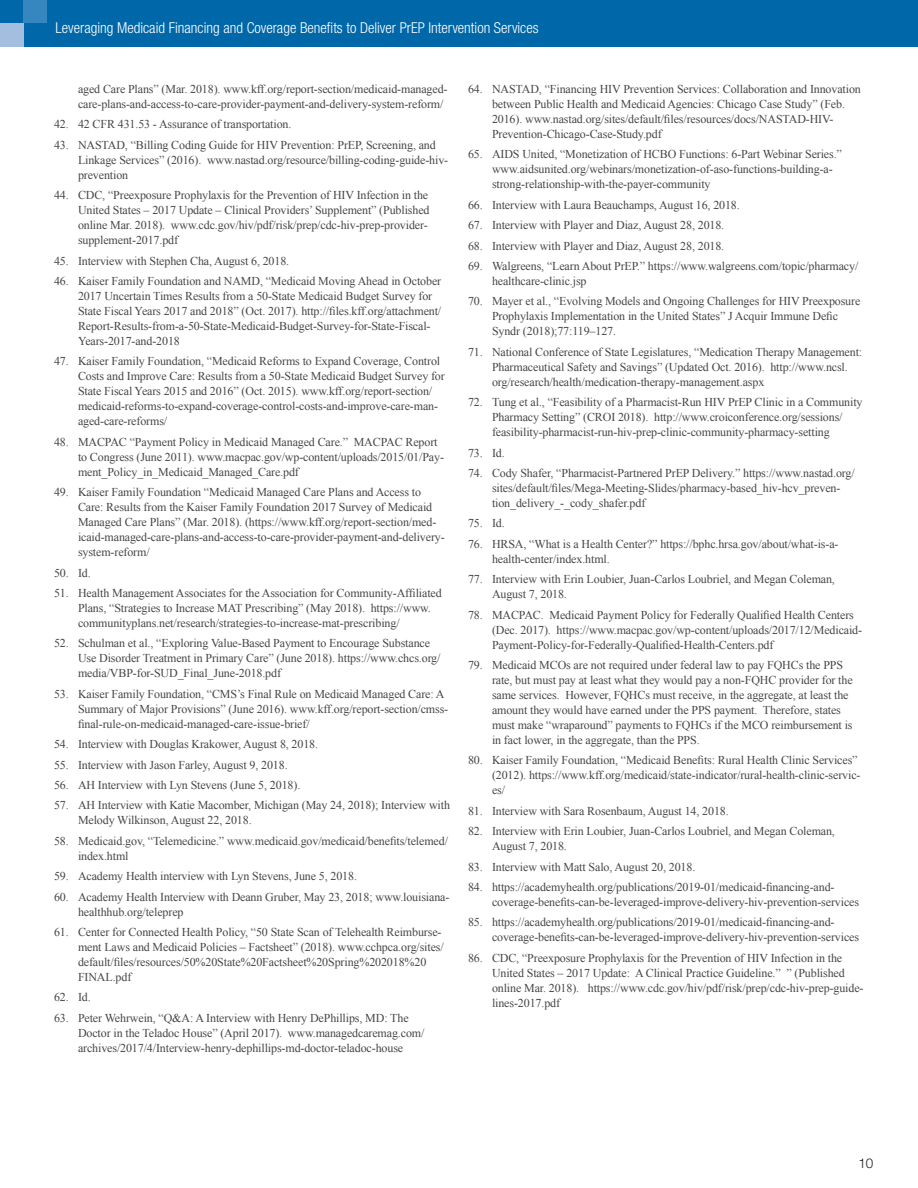
<style>
.page{position:relative;width:918px;height:1188px;background:#fff}
.page>*{position:absolute;margin:0;border:0;box-sizing:border-box;transform-origin:0 0}
.t1{font:300 condensed 15px "Helvetica Neue LT Std";color:#fff}
.t2{font:300 13.5px "Helvetica Neue LT Std";color:#231f20}
.t3{font:12px/15px "Times New Roman";letter-spacing:-.01em;color:#454647}
</style>
<div class="page">
<div style="left:0;top:0;width:918px;height:47px;background:#0068a9"></div>
<div style="left:0;top:23px;width:24px;height:24px;background:#a3bede"></div>
<div style="left:24px;top:0;width:23px;height:23px;background:#3687bf"></div>
<p class="t1" style="left:56px;top:19px;width:485px">Leveraging Medicaid Financing and Coverage Benefits to Deliver PrEP Intervention Services</p>
<p class="t3" style="left:78px;top:81px;width:371px">aged Care Plans” (Mar. 2018). www.kff.org/report-section/medicaid-managed&shy;care-plans-and-access-to-care-provider-payment-and-delivery-system-reform/</p>
<p class="t3" style="left:54px;top:117px;width:239px">42. 42 CFR 431.53 - Assurance of transportation.</p>
<p class="t3" style="left:78px;top:137px;width:372px;text-indent:-24px">43. NASTAD, “Billing Coding Guide for HIV Prevention: PrEP, Screening, and<br>Linkage Services” (2016). www.nastad.org/resource/billing-coding-guide-hiv&shy;prevention</p>
<p class="t3" style="left:78px;top:187px;width:353px;text-indent:-24px">44. CDC, “Preexposure Prophylaxis for the Prevention of HIV Infection in the United States – 2017 Update – Clinical Providers’ Supplement” (Published online Mar. 2018). www.cdc.gov/hiv/pdf/risk/prep/cdc-hiv-prep-provider&shy;supplement-2017.pdf</p>
<p class="t3" style="left:54px;top:253px;width:237px">45. Interview with Stephen Cha, August 6, 2018.</p>
<p class="t3" style="left:78px;top:273px;width:365px;text-indent:-24px">46. Kaiser Family Foundation and NAMD, “Medicaid Moving Ahead in October 2017 Uncertain Times Results from a 50-State Medicaid Budget Survey for State Fiscal Years 2017 and 2018” (Oct. 2017). http://files.kff.org/attachment/ Report-Results-from-a-50-State-Medicaid-Budget-Survey-for-State-Fiscal-Years-2017-and-2018</p>
<p class="t3" style="left:78px;top:354px;width:368px;text-indent:-24px">47. Kaiser Family Foundation, “Medicaid Reforms to Expand Coverage, Control Costs and Improve Care: Results from a 50-State Medicaid Budget Survey for State Fiscal Years 2015 and 2016” (Oct. 2015). www.kff.org/report-section/ medicaid-reforms-to-expand-coverage-control-costs-and-improve-care-man&shy;aged-care-reforms/</p>
<p class="t3" style="left:78px;top:434px;width:368px;text-indent:-24px">48. MACPAC “Payment Policy in Medicaid Managed Care.” MACPAC Report to Congress (June 2011). www.macpac.gov/wp-content/uploads/2015/01/Pay&shy;ment_Policy_in_Medicaid_Managed_Care.pdf</p>
<p class="t3" style="left:78px;top:484px;width:368px;text-indent:-24px">49. Kaiser Family Foundation “Medicaid Managed Care Plans and Access to Care: Results from the Kaiser Family Foundation 2017 Survey of Medicaid Managed Care Plans” (Mar. 2018). (https://www.kff.org/report-section/med&shy;icaid-managed-care-plans-and-access-to-care-provider-payment-and-delivery&shy;system-reform/</p>
<p class="t3" style="left:54px;top:565px;width:38px">50. Id.</p>
<p class="t3" style="left:78px;top:585px;width:365px;text-indent:-24px">51. Health Management Associates for the Association for Community-Affiliated<br>Plans, “Strategies to Increase MAT Prescribing” (May 2018). https://www. communityplans.net/research/strategies-to-increase-mat-prescribing/</p>
<p class="t3" style="left:78px;top:636px;width:364px;text-indent:-24px">52. Schulman et al., “Exploring Value-Based Payment to Encourage Substance<br>Use Disorder Treatment in Primary Care” (June 2018). https://www.chcs.org/ media/VBP-for-SUD_Final_June-2018.pdf</p>
<p class="t3" style="left:78px;top:686px;width:372px;text-indent:-24px">53. Kaiser Family Foundation, “CMS’s Final Rule on Medicaid Managed Care: A<br>Summary of Major Provisions” (June 2016). www.kff.org/report-section/cmss&shy;final-rule-on-medicaid-managed-care-issue-brief/</p>
<p class="t3" style="left:54px;top:736px;width:266px">54. Interview with Douglas Krakower, August 8, 2018.</p>
<p class="t3" style="left:54px;top:757px;width:235px">55. Interview with Jason Farley, August 9, 2018.</p>
<p class="t3" style="left:54px;top:777px;width:248px">56. AH Interview with Lyn Stevens (June 5, 2018).</p>
<p class="t3" style="left:78px;top:798px;width:374px;text-indent:-24px">57. AH Interview with Katie Macomber, Michigan (May 24, 2018); Interview with<br>Melody Wilkinson, August 22, 2018.</p>
<p class="t3" style="left:78px;top:833px;width:372px;text-indent:-24px">58. Medicaid.gov, “Telemedicine.” www.medicaid.gov/medicaid/benefits/telemed/ index.html</p>
<p class="t3" style="left:54px;top:868px;width:305px">59. Academy Health interview with Lyn Stevens, June 5, 2018.</p>
<p class="t3" style="left:78px;top:889px;width:373px;text-indent:-24px">60. Academy Health Interview with Deann Gruber, May 23, 2018; www.louisiana&shy;healthhub.org/teleprep</p>
<p class="t3" style="left:78px;top:924px;width:367px;text-indent:-24px">61. Center for Connected Health Policy, “50 State Scan of Telehealth Reimburse&shy;ment Laws and Medicaid Policies – Factsheet” (2018). www.cchpca.org/sites/ default/files/resources/50%20State%20Factsheet%20Spring%202018%20<br>FINAL.pdf</p>
<p class="t3" style="left:54px;top:990px;width:38px">62. Id.</p>
<p class="t3" style="left:78px;top:1010px;width:348px;text-indent:-24px">63. Peter Wehrwein, “Q&amp;A: A Interview with Henry DePhillips, MD: The<br>Doctor in the Teladoc House” (April 2017). www.managedcaremag.com/ archives/2017/4/Interview-henry-dephillips-md-doctor-teladoc-house</p>
<p class="t3" style="left:492px;top:81px;width:370px;text-indent:-24px">64. NASTAD, “Financing HIV Prevention Services: Collaboration and Innovation between Public Health and Medicaid Agencies: Chicago Case Study” (Feb.<br>2016). www.nastad.org/sites/default/files/resources/docs/NASTAD-HIV-Prevention-Chicago-Case-Study.pdf</p>
<p class="t3" style="left:492px;top:147px;width:351px;text-indent:-24px">65. AIDS United, “Monetization of HCBO Functions: 6-Part Webinar Series.” www.aidsunited.org/webinars/monetization-of-aso-functions-building-a&shy;strong-relationship-with-the-payer-community</p>
<p class="t3" style="left:468px;top:197px;width:273px">66. Interview with Laura Beauchamps, August 16, 2018.</p>
<p class="t3" style="left:468px;top:217px;width:258px">67. Interview with Player and Diaz, August 28, 2018.</p>
<p class="t3" style="left:468px;top:238px;width:258px">68. Interview with Player and Diaz, August 28, 2018.</p>
<p class="t3" style="left:492px;top:258px;width:368px;text-indent:-24px">69. Walgreens, “Learn About PrEP.” https://www.walgreens.com/topic/pharmacy/ healthcare-clinic.jsp</p>
<p class="t3" style="left:492px;top:294px;width:370px;text-indent:-24px">70. Mayer et al., “Evolving Models and Ongoing Challenges for HIV Preexposure<br>Prophylaxis Implementation in the United States” J Acquir Immune Defic<br>Syndr (2018);77:119–127.</p>
<p class="t3" style="left:492px;top:344px;width:372px;text-indent:-24px">71. National Conference of State Legislatures, “Medication Therapy Management:<br>Pharmaceutical Safety and Savings” (Updated Oct. 2016). http://www.ncsl. org/research/health/medication-therapy-management.aspx</p>
<p class="t3" style="left:492px;top:394px;width:372px;text-indent:-24px">72. Tung et al., “Feasibility of a Pharmacist-Run HIV PrEP Clinic in a Community<br>Pharmacy Setting” (CROI 2018). http://www.croiconference.org/sessions/ feasibility-pharmacist-run-hiv-prep-clinic-community-pharmacy-setting</p>
<p class="t3" style="left:468px;top:445px;width:38px">73. Id.</p>
<p class="t3" style="left:492px;top:465px;width:364px;text-indent:-24px">74. Cody Shafer, “Pharmacist-Partnered PrEP Delivery.” https://www.nastad.org/ sites/default/files/Mega-Meeting-Slides/pharmacy-based_hiv-hcv_preven&shy;tion_delivery_-_cody_shafer.pdf</p>
<p class="t3" style="left:468px;top:516px;width:38px">75. Id.</p>
<p class="t3" style="left:492px;top:536px;width:348px;text-indent:-24px">76. HRSA, “What is a Health Center?” https://bphc.hrsa.gov/about/what-is-a&shy;health-center/index.html.</p>
<p class="t3" style="left:492px;top:571px;width:344px;text-indent:-24px">77. Interview with Erin Loubier, Juan-Carlos Loubriel, and Megan Coleman,<br>August 7, 2018.</p>
<p class="t3" style="left:492px;top:607px;width:372px;text-indent:-24px">78. MACPAC. Medicaid Payment Policy for Federally Qualified Health Centers (Dec. 2017). https://www.macpac.gov/wp-content/uploads/2017/12/Medicaid-<br>Payment-Policy-for-Federally-Qualified-Health-Centers.pdf</p>
<p class="t3" style="left:492px;top:657px;width:362px;text-indent:-24px">79. Medicaid MCOs are not required under federal law to pay FQHCs the PPS rate, but must pay at least what they would pay a non-FQHC provider for the same services. However, FQHCs must receive, in the aggregate, at least the amount they would have earned under the PPS payment. Therefore, states must make “wraparound” payments to FQHCs if the MCO reimbursement is in fact lower, in the aggregate, than the PPS.</p>
<p class="t3" style="left:492px;top:753px;width:370px;text-indent:-24px">80. Kaiser Family Foundation, “Medicaid Benefits: Rural Health Clinic Services” (2012). https://www.kff.org/medicaid/state-indicator/rural-health-clinic-servic&shy;es/</p>
<p class="t3" style="left:468px;top:803px;width:262px">81. Interview with Sara Rosenbaum, August 14, 2018.</p>
<p class="t3" style="left:492px;top:823px;width:344px;text-indent:-24px">82. Interview with Erin Loubier, Juan-Carlos Loubriel, and Megan Coleman,<br>August 7, 2018.</p>
<p class="t3" style="left:468px;top:859px;width:229px">83. Interview with Matt Salo, August 20, 2018.</p>
<p class="t3" style="left:492px;top:879px;width:369px;text-indent:-24px">84. https://academyhealth.org/publications/2019-01/medicaid-financing-and&shy;coverage-benefits-can-be-leveraged-improve-delivery-hiv-prevention-services</p>
<p class="t3" style="left:492px;top:915px;width:369px;text-indent:-24px">85. https://academyhealth.org/publications/2019-01/medicaid-financing-and&shy;coverage-benefits-can-be-leveraged-improve-delivery-hiv-prevention-services</p>
<p class="t3" style="left:492px;top:950px;width:373px;text-indent:-24px">86. CDC, “Preexposure Prophylaxis for the Prevention of HIV Infection in the United States – 2017 Update: A Clinical Practice Guideline.” ” (Published online Mar. 2018). https://www.cdc.gov/hiv/pdf/risk/prep/cdc-hiv-prep-guide&shy;lines-2017.pdf</p>
<p class="t2" style="left:858px;top:1155px;width:17px">10</p>
</div>
